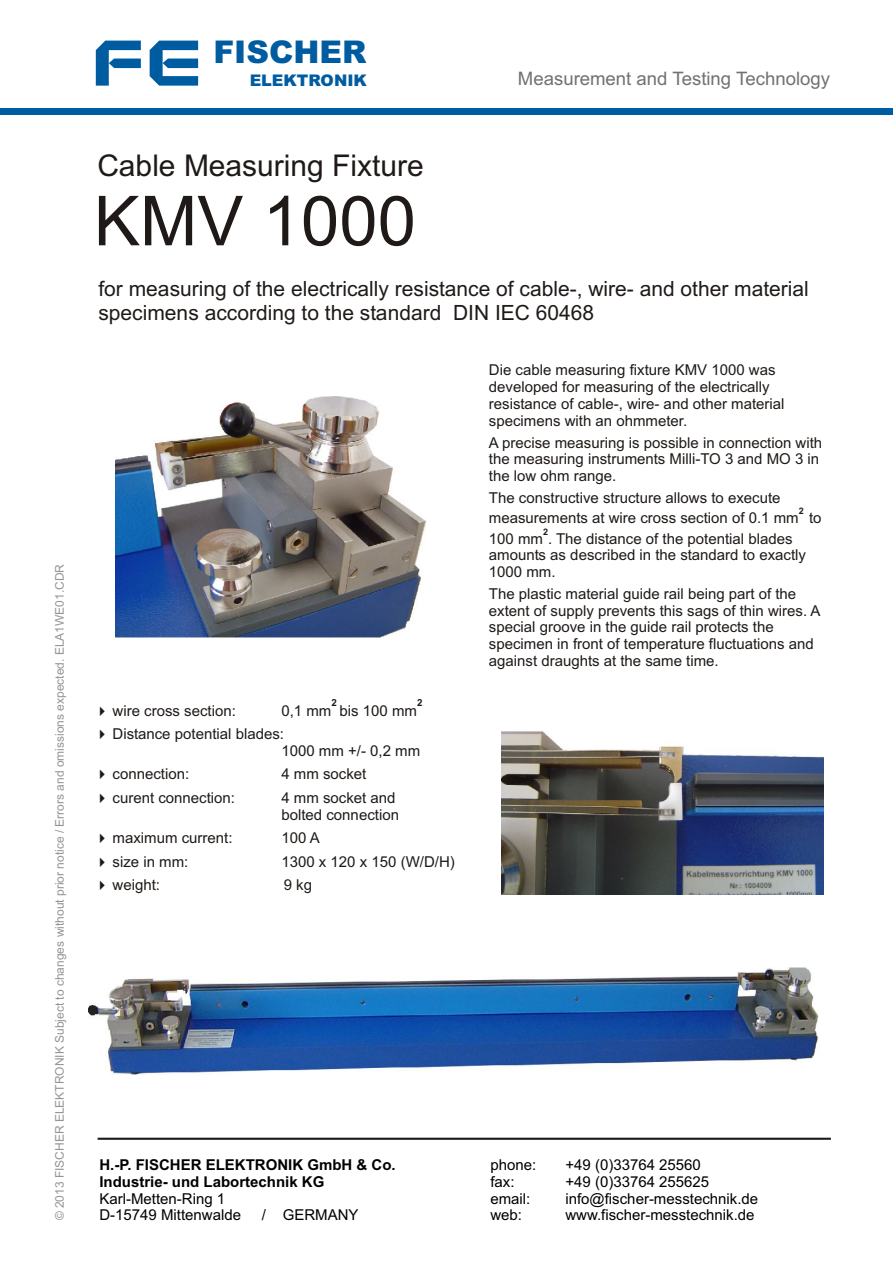
<style>
.page{position:relative;width:894px;height:1263px;background:#fff}
.page>*{position:absolute;margin:0;border:0;box-sizing:border-box;transform-origin:0 0}
.t1{font:69px "Arial";color:#1f1a17}
.t2{font:900 31.35px "Arial";color:#005ca1}
.t3{font:30px "Arial";color:#1f1a17}
.t4{font:21px/23.4px "Arial";color:#1f1a17}
.t5{font:18.6px "Arial";color:#737070}
.t6{font:900 16.05px "Arial";color:#005ca1}
.t7{font:15px/16.8px "Arial";color:#1f1a17}
.t8{font:15px/16.8px "Arial";color:#000}
.t9{font:700 15px/16.8px "Arial";color:#000}
.t10{font:12px "Arial";color:#969494}
.t11{font:700 9.75px "Arial";color:#1f1a17}
.t12{font:700 9px "Arial";color:#1f1a17}
.s1{font-family:"Arial Unicode MS"}
</style>
<div class="page">
<svg style="left:96px;top:41px;width:45px;height:45px"></svg>
<svg style="left:150px;top:41px;width:48px;height:45px"></svg>
<div style="left:0;top:108px;width:893px;height:6px;background:#005ca1"></div>
<hr style="left:98px;top:1138px;width:733px;height:2px;background:#1f1a17">
<img style="left:116px;top:397px;width:310px;height:240px">
<img style="left:89px;top:968px;width:730px;height:107px">
<img style="left:501px;top:731px;width:323px;height:164px">
<p class="t10" style="left:55px;top:1220px;width:658px;rotate:-90deg"><span class="s1">©</span> 2013 FISCHER ELEKTRONIK Subject to changes without prior notice / Errors and omissions expected. ELA1WE01.CDR</p>
<h2 class="t2" style="left:213px;top:41px;width:155px">FISCHER</h2>
<p class="t6" style="left:250px;top:74px;width:119px">ELEKTRONIK</p>
<p class="t5" style="left:518px;top:71px;width:314px">Measurement and Testing Technology</p>
<h3 class="t3" style="left:97px;top:155px;width:328px">Cable Measuring Fixture</h3>
<h1 class="t1" style="left:94px;top:195px;width:324px">KMV 1000</h1>
<h3 class="t4" style="left:98px;top:279px;width:712px">for measuring of the electrically resistance of cable-, wire- and other material specimens according to the standard DIN IEC 60468</h3>
<p class="t7" style="left:489px;top:363px;width:288px">Die cable measuring fixture KMV 1000 was developed for measuring of the electrically</p>
<p class="t7" style="left:489px;top:397px;width:297px">resistance of cable-, wire- and other material specimens with an ohmmeter.</p>
<p class="t7" style="left:489px;top:435px;width:335px">A precise measuring is possible in connection with the measuring instruments Milli-TO 3 and MO 3 in the low ohm range.</p>
<p class="t7" style="left:489px;top:491px;width:293px">The constructive structure allows to execute</p>
<p class="t11" style="left:331px;top:699px;width:7px">2</p>
<p class="t11" style="left:417px;top:699px;width:7px">2</p>
<p class="t7" style="left:95px;top:703px;width:143px">✔ wire cross section:</p>
<p class="t7" style="left:281px;top:703px;width:137px">0,1 mm bis 100 mm</p>
<p class="t7" style="left:281px;top:727px;width:140px;text-indent:-187px">✔ Distance potential blades:<br>1000 mm +/- 0,2 mm</p>
<p class="t7" style="left:95px;top:767px;width:96px">✔ connection:</p>
<p class="t7" style="left:281px;top:767px;width:87px">4 mm socket</p>
<p class="t7" style="left:95px;top:791px;width:142px">✔ curent connection:</p>
<p class="t7" style="left:281px;top:791px;width:119px">4 mm socket and bolted connection</p>
<p class="t7" style="left:95px;top:831px;width:140px">✔ maximum current:</p>
<p class="t7" style="left:281px;top:831px;width:40px">100 A</p>
<p class="t7" style="left:95px;top:854px;width:95px">✔ size in mm:</p>
<p class="t7" style="left:281px;top:854px;width:175px">1300 x 120 x 150 (W/D/H)</p>
<p class="t7" style="left:95px;top:878px;width:67px">✔ weight:</p>
<p class="t7" style="left:284px;top:878px;width:30px">9 kg</p>
<p class="t12" style="left:799px;top:508px;width:7px">2</p>
<p class="t7" style="left:489px;top:511px;width:334px">measurements at wire cross section of 0.1 mm to</p>
<p class="t12" style="left:543px;top:528px;width:7px">2</p>
<p class="t7" style="left:489px;top:531px;width:319px">100 mm . The distance of the potential blades amounts as described in the standard to exactly<br>1000 mm.</p>
<p class="t7" style="left:489px;top:587px;width:333px">The plastic material guide rail being part of the extent of supply prevents this sags of thin wires. A special groove in the guide rail protects the specimen in front of temperature fluctuations and against draughts at the same time.</p>
<p class="t9" style="left:99px;top:1158px;width:298px">H.-P. FISCHER ELEKTRONIK GmbH &amp; Co.<br>Industrie- und Labortechnik KG</p>
<p class="t8" style="left:99px;top:1191px;width:143px">Karl-Metten-Ring 1<br>D-15749 Mittenwalde</p>
<p class="t8" style="left:262px;top:1208px;width:98px">/ GERMANY</p>
<p class="t8" style="left:490px;top:1158px;width:47px">phone:</p>
<p class="t8" style="left:565px;top:1158px;width:137px">+49 (0)33764 25560</p>
<p class="t8" style="left:490px;top:1175px;width:26px">fax:</p>
<p class="t8" style="left:565px;top:1175px;width:145px">+49 (0)33764 255625</p>
<p class="t8" style="left:490px;top:1191px;width:42px">email:</p>
<p class="t8" style="left:565px;top:1191px;width:194px">info@fischer-messtechnik.de</p>
<p class="t8" style="left:490px;top:1208px;width:33px">web:</p>
<p class="t8" style="left:565px;top:1208px;width:191px">www.fischer-messtechnik.de</p>
</div>
